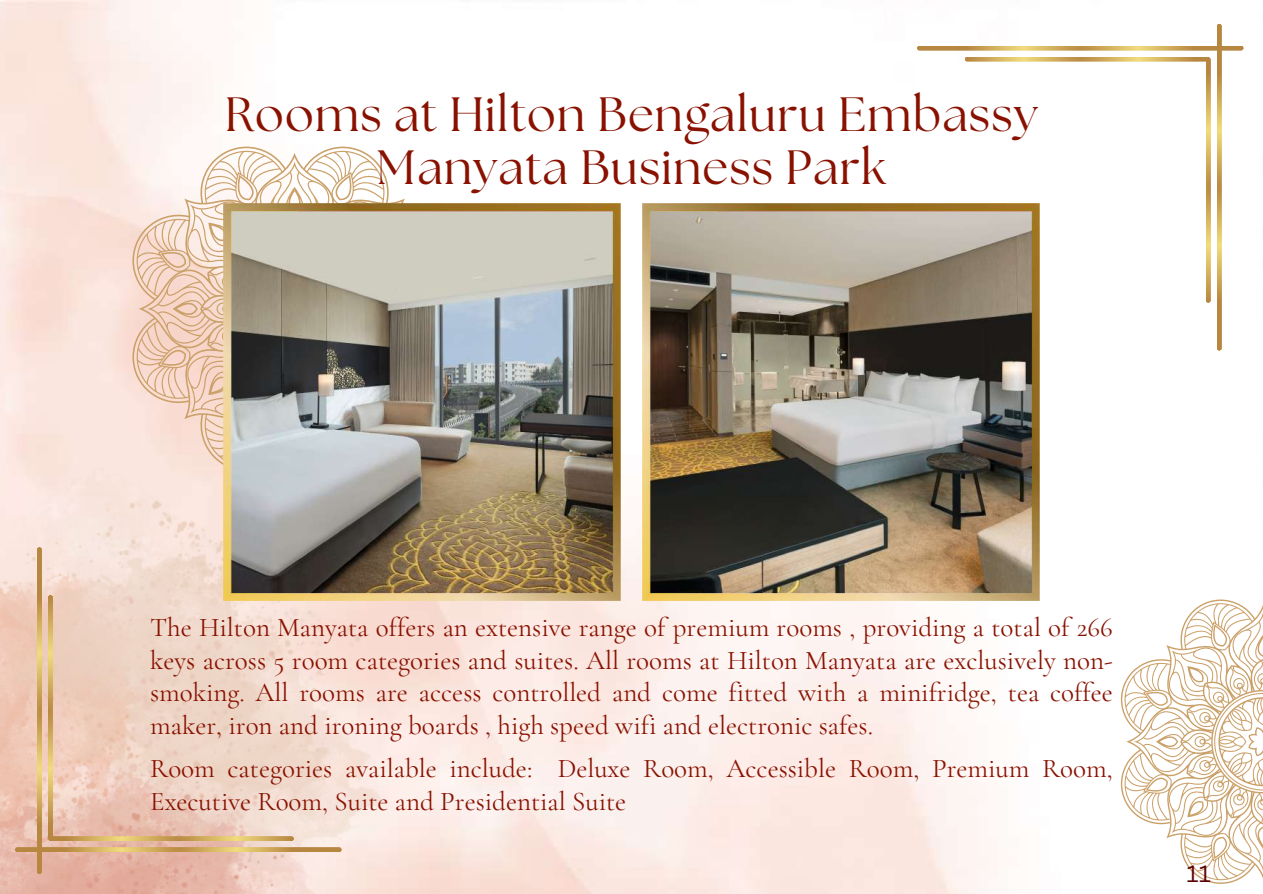
<style>
.page{position:relative;width:1263px;height:894px;background:#fff}
.page>*{position:absolute;margin:0;border:0;box-sizing:border-box;transform-origin:0 0}
.t1{font:48px/52.8px "The Seasons";letter-spacing:.025em;color:#891100;text-align:center}
.t2{font:27px/32.7px "Cormorant Garamond";color:#891100;text-align:justify}
.t3{font:22.95px "Canva Sans";color:#5b0005}
</style>
<div class="page">
<img style="left:0;top:0;width:1229px;height:893px">
<img style="left:0;top:410px;width:498px;height:483px">
<svg style="left:132px;top:146px;width:324px;height:324px"></svg>
<svg style="left:1121px;top:599px;width:142px;height:284px"></svg>
<img style="left:224px;top:203px;width:396px;height:397px">
<img style="left:643px;top:203px;width:396px;height:397px">
<svg style="left:916px;top:23px;width:328px;height:328px"></svg>
<svg style="left:15px;top:546px;width:327px;height:328px;background:#e6cab8"></svg>
<h1 class="t1" style="left:225px;top:88px;width:815px">Rooms at Hilton Bengaluru Embassy<br>Manyata Business Park</h1>
<p class="t2" style="left:150px;top:611px;width:964px">The Hilton Manyata offers an extensive range of premium rooms , providing a total of 266 keys across 5 room categories and suites. All rooms at Hilton Manyata are exclusively non&shy;smoking. All rooms are access controlled and come fitted with a minifridge, tea coffee maker, iron and ironing boards , high speed wifi and electronic safes.</p>
<p class="t2" style="left:150px;top:752px;width:964px">Room categories available include: Deluxe Room, Accessible Room, Premium Room,<br>Executive Room, Suite and Presidential Suite</p>
<p class="t3" style="left:1187px;top:857px;width:26px">11</p>
</div>
